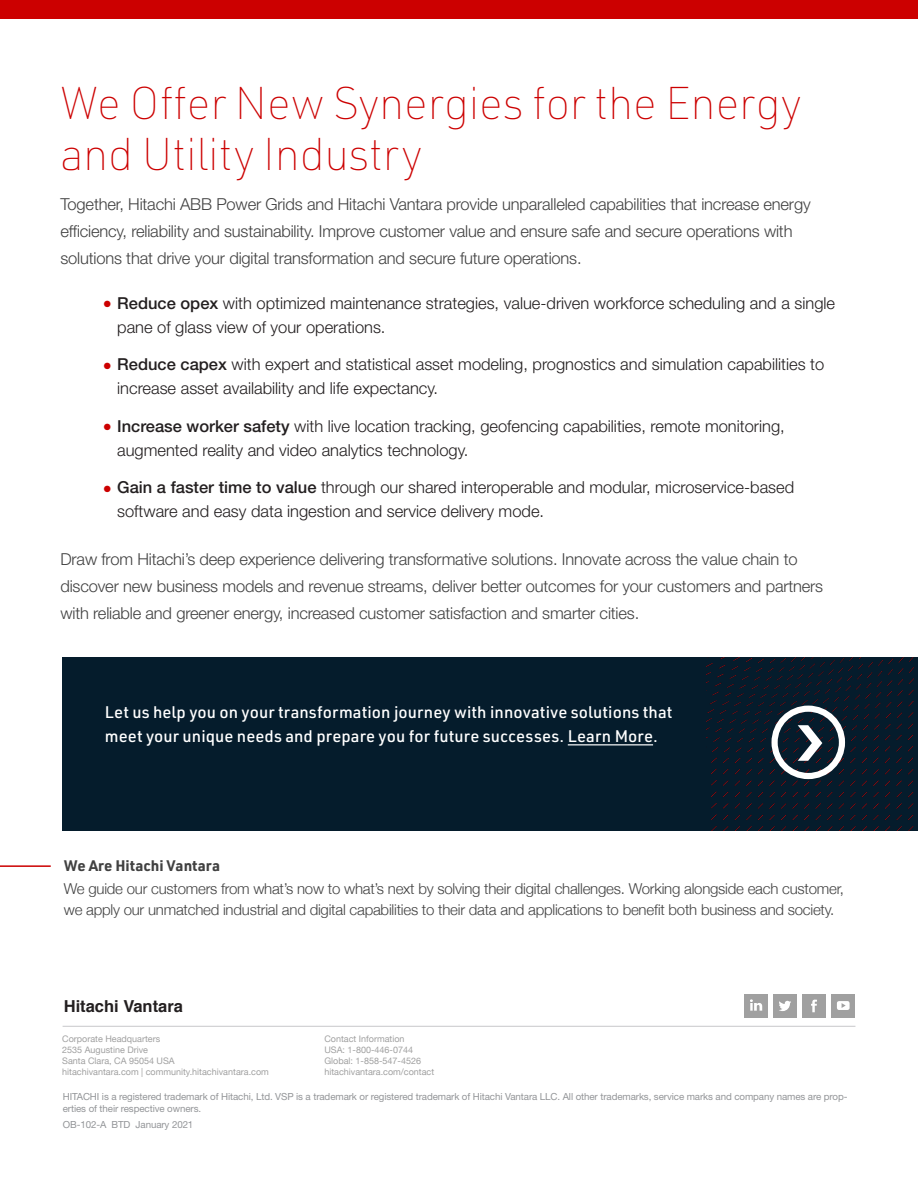
<style>
.page{position:relative;width:918px;height:1188px;background:#fff}
.page>*{position:absolute;margin:0;border:0;box-sizing:border-box;transform-origin:0 0}
.Red_Section_Header{font:100 45px/51px "URWDIN";letter-spacing:-.01em;color:#c00}
.Next_Steps_body{font:300 16.5px/27px "Helvetica Neue LT Std";letter-spacing:-.01em;color:#414141}
.t1{font:300 16.5px/24px "Helvetica Neue LT Std";color:#231f20}
.CTA{font:500 16.5px/24px "URWDIN";letter-spacing:.005em;color:#fff}
.t2{font:700 16.5px "Helvetica";color:#231f20}
.We_Are_HV_Body{font:300 15px/21px "Helvetica Neue";letter-spacing:-.015em;color:#414141}
.We_Are_HV{font:700 15px "URWDIN";color:#414141}
.t3{font:9.75px/12px "Helvetica Neue LT Std";letter-spacing:-.01em;color:#939598}
.t4{font:9px/10.8px "Helvetica Neue";color:#a0a0a0}
.s1{color:#c00}
.s2{font-weight:500}
</style>
<div class="page">
<hr style="left:63px;top:1026px;width:792px;height:1px;background:#c7c8ca">
<div style="left:0;top:0;width:918px;height:18px;background:#c00"></div>
<div style="left:803px;top:994px;width:23px;height:23px;background:#a0a0a0"></div>
<svg style="left:811px;top:1000px;width:6px;height:12px"></svg>
<div style="left:744px;top:994px;width:23px;height:23px;background:#a0a0a0"></div>
<svg style="left:750px;top:999px;width:12px;height:12px"></svg>
<div style="left:773px;top:994px;width:23px;height:23px;background:#a0a0a0"></div>
<svg style="left:779px;top:1001px;width:12px;height:10px"></svg>
<div style="left:832px;top:994px;width:23px;height:23px;background:#a0a0a0"></div>
<svg style="left:837px;top:1001px;width:13px;height:9px"></svg>
<div style="left:63px;top:657px;width:855px;height:174px;background:#051c2c"></div>
<img style="left:706px;top:657px;width:208px;height:174px">
<div style="left:772px;top:706px;width:73px;height:73px;border:6px solid #fff;border-radius:50%"></div>
<svg style="left:798px;top:725px;width:24px;height:36px"></svg>
<hr style="left:568px;top:744px;width:85px;height:1px;background:#fff">
<hr style="left:0;top:865px;width:51px;height:2px;background:#c00">
<p class="Red_Section_Header" style="left:60px;top:76px;width:743px">We Offer New Synergies for the Energy and Utility Industry</p>
<p class="Next_Steps_body" style="left:60px;top:190px;width:752px">Together, Hitachi ABB Power Grids and Hitachi Vantara provide unparalleled capabilities that increase energy efficiency, reliability and sustainability. Improve customer value and ensure safe and secure operations with solutions that drive your digital transformation and secure future operations.</p>
<p class="t1" style="left:117px;top:291px;width:719px;text-indent:-14px"><span class="s1">●</span> <span class="s2">Reduce opex</span> with optimized maintenance strategies, value-driven workforce scheduling and a single pane of glass view of your operations.</p>
<p class="t1" style="left:117px;top:352px;width:709px;text-indent:-14px"><span class="s1">●</span> <span class="s2">Reduce capex</span> with expert and statistical asset modeling, prognostics and simulation capabilities to increase asset availability and life expectancy.</p>
<p class="t1" style="left:117px;top:414px;width:669px;text-indent:-14px"><span class="s1">●</span> <span class="s2">Increase worker safety</span> with live location tracking, geofencing capabilities, remote monitoring, augmented reality and video analytics technology.</p>
<p class="t1" style="left:117px;top:475px;width:679px;text-indent:-14px"><span class="s1">●</span> <span class="s2">Gain a faster time to value</span> through our shared interoperable and modular, microservice-based software and easy data ingestion and service delivery mode.</p>
<p class="Next_Steps_body" style="left:60px;top:546px;width:764px">Draw from Hitachi’s deep experience delivering transformative solutions. Innovate across the value chain to discover new business models and revenue streams, deliver better outcomes for your customers and partners with reliable and greener energy, increased customer satisfaction and smarter cities.</p>
<p class="CTA" style="left:105px;top:700px;width:569px">Let us help you on your transformation journey with innovative solutions that meet your unique needs and prepare you for future successes. Learn More.</p>
<p class="We_Are_HV" style="left:64px;top:856px;width:158px">We Are Hitachi Vantara</p>
<p class="We_Are_HV_Body" style="left:64px;top:878px;width:782px">We guide our customers from what’s now to what’s next by solving their digital challenges. Working alongside each customer, we apply our unmatched industrial and digital capabilities to their data and applications to benefit both business and society.</p>
<p class="t2" style="left:64px;top:993px;width:121px">Hitachi Vantara</p>
<p class="t4" style="left:62px;top:1034px;width:208px">Corporate Headquarters<br>2535 Augustine Drive<br>Santa Clara, CA 95054 USA<br>hitachivantara.com | community.hitachivantara.com</p>
<p class="t4" style="left:324px;top:1034px;width:111px">Contact Information<br>USA: 1-800-446-0744<br>Global: 1-858-547-4526 hitachivantara.com/contact</p>
<p class="t3" style="left:63px;top:1090px;width:786px">HITACHI is a registered trademark of Hitachi, Ltd. VSP is a trademark or registered trademark of Hitachi Vantara LLC. All other trademarks, service marks and company names are prop&shy;erties of their respective owners.</p>
<p class="t3" style="left:63px;top:1119px;width:132px">OB-102-A BTD January 2021</p>
</div>
